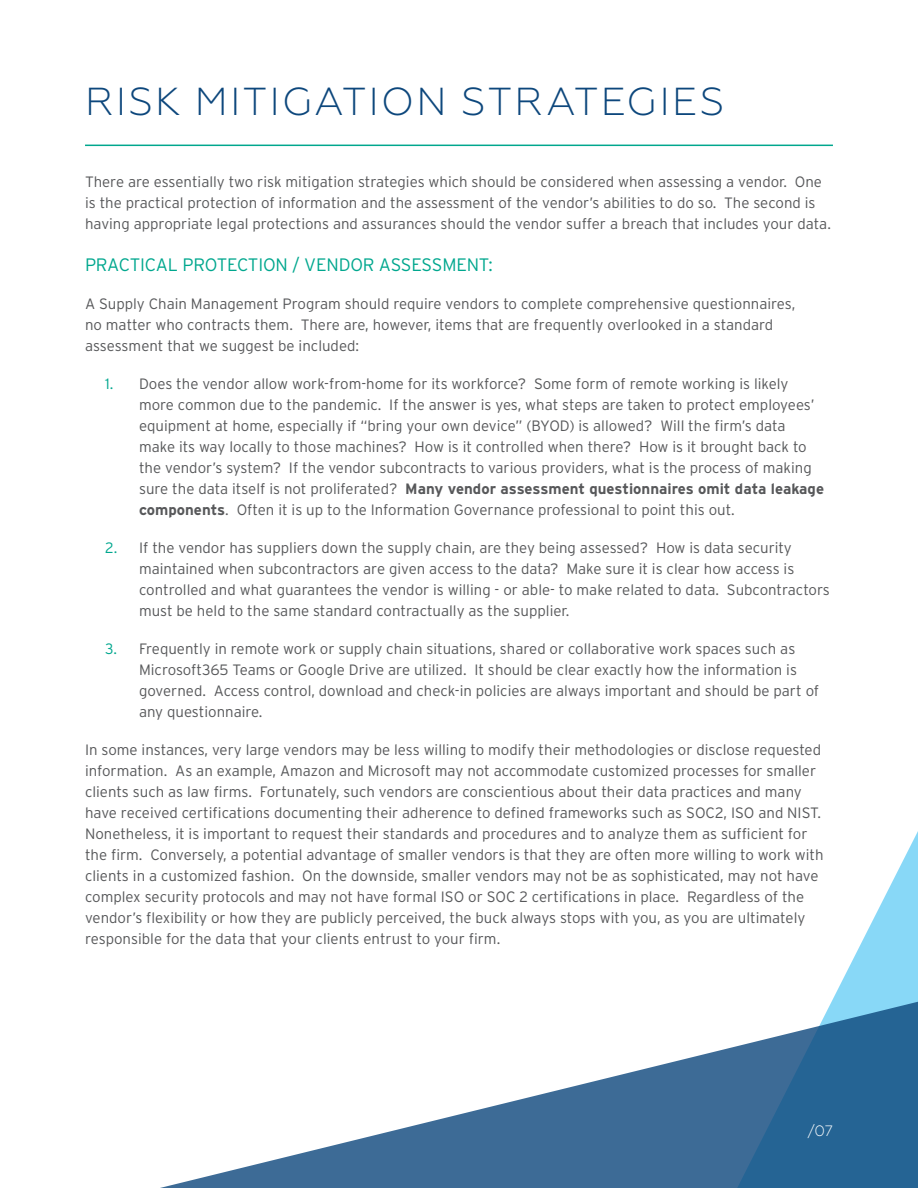
<style>
.page{position:relative;width:918px;height:1188px;background:#fff}
.page>*{position:absolute;margin:0;border:0;box-sizing:border-box;transform-origin:0 0}
.HEADLINE{font:300 39px "Geometria";letter-spacing:.055em;color:#0d477c}
.Body_Copy_-_Headers{font:300 18px "Interstate";letter-spacing:-.01em;color:#00a78e}
.Body_Copy{font:300 15px/21px "Interstate";color:#57585a}
.t1{font:300 15px "Geometria";color:#fff}
.s1{color:#00a78e}
.s2{font-weight:700}
</style>
<div class="page">
<svg style="left:835px;top:831px;width:83px;height:164px"></svg>
<svg style="left:160px;top:995px;width:758px;height:193px"></svg>
<hr style="left:85px;top:145px;width:748px;height:1px;background:#00a78e">
<p class="HEADLINE" style="left:85px;top:79px;width:641px">RISK MITIGATION STRATEGIES</p>
<p class="Body_Copy" style="left:85px;top:172px;width:747px">There are essentially two risk mitigation strategies which should be considered when assessing a vendor. One is the practical protection of information and the assessment of the vendor’s abilities to do so. The second is having appropriate legal protections and assurances should the vendor suffer a breach that includes your data.</p>
<p class="Body_Copy_-_Headers" style="left:85px;top:254px;width:409px">PRACTICAL PROTECTION / VENDOR ASSESSMENT:</p>
<p class="Body_Copy" style="left:85px;top:293px;width:712px">A Supply Chain Management Program should require vendors to complete comprehensive questionnaires, no matter who contracts them. There are, however, items that are frequently overlooked in a standard assessment that we suggest be included:</p>
<p class="Body_Copy" style="left:139px;top:373px;width:687px;text-indent:-34px"><span class="s1">1.</span> Does the vendor allow work-from-home for its workforce? Some form of remote working is likely more common due to the pandemic. If the answer is yes, what steps are taken to protect employees’ equipment at home, especially if “bring your own device” (BYOD) is allowed? Will the firm’s data make its way locally to those machines? How is it controlled when there? How is it brought back to the vendor’s system? If the vendor subcontracts to various providers, what is the process of making sure the data itself is not proliferated? <span class="s2">Many vendor assessment questionnaires omit data leakage components</span>. Often it is up to the Information Governance professional to point this out.</p>
<p class="Body_Copy" style="left:139px;top:537px;width:692px;text-indent:-34px"><span class="s1">2.</span> If the vendor has suppliers down the supply chain, are they being assessed? How is data security maintained when subcontractors are given access to the data? Make sure it is clear how access is controlled and what guarantees the vendor is willing - or able- to make related to data. Subcontractors must be held to the same standard contractually as the supplier.</p>
<p class="Body_Copy" style="left:139px;top:638px;width:682px;text-indent:-34px"><span class="s1">3.</span> Frequently in remote work or supply chain situations, shared or collaborative work spaces such as Microsoft365 Teams or Google Drive are utilized. It should be clear exactly how the information is governed. Access control, download and check-in policies are always important and should be part of any questionnaire.</p>
<p class="Body_Copy" style="left:85px;top:739px;width:740px">In some instances, very large vendors may be less willing to modify their methodologies or disclose requested information. As an example, Amazon and Microsoft may not accommodate customized processes for smaller clients such as law firms. Fortunately, such vendors are conscientious about their data practices and many have received certifications documenting their adherence to defined frameworks such as SOC2, ISO and NIST.<br>Nonetheless, it is important to request their standards and procedures and to analyze them as sufficient for the firm. Conversely, a potential advantage of smaller vendors is that they are often more willing to work with clients in a customized fashion. On the downside, smaller vendors may not be as sophisticated, may not have complex security protocols and may not have formal ISO or SOC 2 certifications in place. Regardless of the vendor’s flexibility or how they are publicly perceived, the buck always stops with you, as you are ultimately responsible for the data that your clients entrust to your firm.</p>
<p class="t1" style="left:807px;top:1122px;width:27px">/07</p>
</div>
